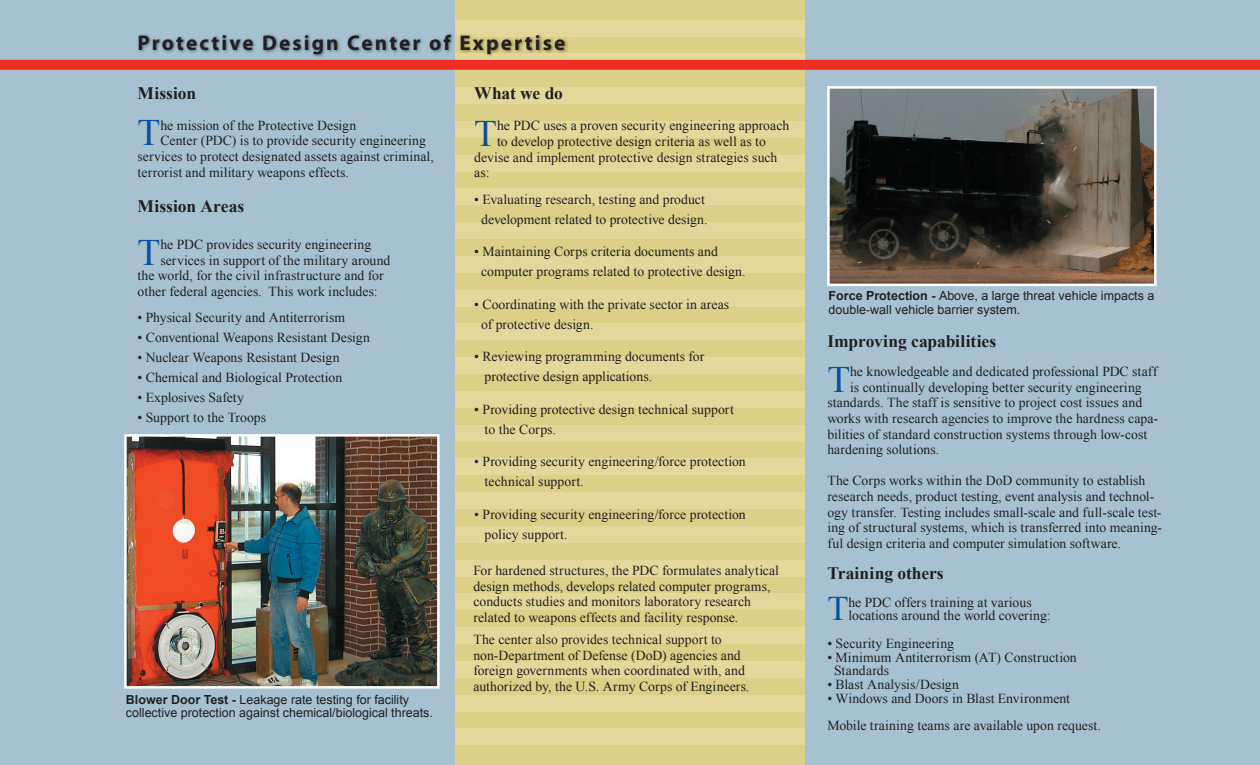
<style>
.page{position:relative;width:1260px;height:765px;background:#fff}
.page>*{position:absolute;margin:0;border:0;box-sizing:border-box;transform-origin:0 0}
.t1{font:37.38px "Times New Roman";color:#094fa3}
.t2{font:34.5px "Times New Roman";color:#094fa3}
.t3{font:700 21.25px "Myriad Pro";letter-spacing:.1em;color:#231f20}
.t4{font:700 17.5px "Times New Roman";letter-spacing:-.005em;color:#231f20}
.t5{font:13.75px/15.6px "Times New Roman";letter-spacing:.005em;color:#231f20}
.t6{font:12.5px/13.8px "Arial";color:#231f20}
.s1{font-weight:700}
</style>
<div class="page">
<div style="left:455px;top:0;width:350px;height:765px;background:#dbd087"></div>
<div style="left:455px;top:20px;width:350px;height:16px;background:#e3d89b"></div>
<svg style="left:455px;top:53px;width:350px;height:7px;background:#e3d296"></svg>
<div style="left:455px;top:87px;width:350px;height:17px;background:#e3d89b"></div>
<div style="left:455px;top:121px;width:350px;height:17px;background:#e3d89b"></div>
<div style="left:455px;top:155px;width:350px;height:17px;background:#e3d89b"></div>
<div style="left:455px;top:188px;width:350px;height:17px;background:#e3d89b"></div>
<div style="left:455px;top:222px;width:350px;height:17px;background:#e3d89b"></div>
<div style="left:455px;top:256px;width:350px;height:17px;background:#e3d89b"></div>
<div style="left:455px;top:290px;width:350px;height:17px;background:#e3d89b"></div>
<div style="left:455px;top:323px;width:350px;height:17px;background:#e3d89b"></div>
<div style="left:455px;top:357px;width:350px;height:17px;background:#e3d89b"></div>
<div style="left:455px;top:391px;width:350px;height:17px;background:#e3d89b"></div>
<div style="left:455px;top:425px;width:350px;height:17px;background:#e3d89b"></div>
<div style="left:455px;top:458px;width:350px;height:17px;background:#e3d89b"></div>
<div style="left:455px;top:492px;width:350px;height:17px;background:#e3d89b"></div>
<div style="left:455px;top:526px;width:350px;height:17px;background:#e3d89b"></div>
<div style="left:455px;top:560px;width:350px;height:17px;background:#e3d89b"></div>
<div style="left:455px;top:593px;width:350px;height:17px;background:#e3d89b"></div>
<div style="left:455px;top:627px;width:350px;height:17px;background:#e3d89b"></div>
<div style="left:455px;top:661px;width:350px;height:17px;background:#e3d89b"></div>
<div style="left:455px;top:695px;width:350px;height:17px;background:#e3d89b"></div>
<div style="left:455px;top:728px;width:350px;height:17px;background:#e3d89b"></div>
<div style="left:0;top:0;width:455px;height:765px;background:#a6c2d0"></div>
<div style="left:805px;top:1px;width:455px;height:764px;background:#a6c2d0"></div>
<img style="left:127px;top:437px;width:310px;height:249px">
<div style="left:124px;top:434px;width:316px;height:255px;border:2px solid #fff"></div>
<img style="left:830px;top:89px;width:324px;height:194px">
<div style="left:827px;top:86px;width:330px;height:200px;border:2px solid #fff"></div>
<div style="left:0;top:60px;width:1260px;height:10px;background:#ee2e22"></div>
<img style="left:138px;top:33px;width:431px;height:25px">
<img style="left:455px;top:33px;width:114px;height:3px">
<img style="left:455px;top:53px;width:114px;height:6px">
<h3 class="t3" style="left:138px;top:31px;width:429px">Protective Design Center of Expertise</h3>
<p class="t4" style="left:138px;top:81px;width:60px">Mission</p>
<h1 class="t1" style="left:138px;top:108px;width:24px">T</h1>
<p class="t5" style="left:160px;top:117px;width:197px">he mission of the Protective Design</p>
<p class="t5" style="left:160px;top:133px;width:267px">Center (PDC) is to provide security engineering</p>
<p class="t5" style="left:138px;top:148px;width:298px">services to protect designated assets against criminal,</p>
<p class="t5" style="left:138px;top:164px;width:213px">terrorist and military weapons effects.</p>
<p class="t4" style="left:138px;top:194px;width:108px">Mission Areas</p>
<h1 class="t1" style="left:138px;top:227px;width:24px">T</h1>
<p class="t5" style="left:160px;top:237px;width:212px">he PDC provides security engineering</p>
<p class="t5" style="left:160px;top:252px;width:232px">services in support of the military around</p>
<p class="t5" style="left:138px;top:268px;width:248px">the world, for the civil infrastructure and for</p>
<p class="t5" style="left:138px;top:283px;width:242px">other federal agencies. This work includes:</p>
<p class="t5" style="left:138px;top:310px;width:209px">• Physical Security and Antiterrorism</p>
<p class="t5" style="left:138px;top:330px;width:234px">• Conventional Weapons Resistant Design</p>
<p class="t5" style="left:138px;top:350px;width:203px">• Nuclear Weapons Resistant Design</p>
<p class="t5" style="left:138px;top:370px;width:206px">• Chemical and Biological Protection</p>
<p class="t5" style="left:138px;top:390px;width:108px">• Explosives Safety</p>
<p class="t5" style="left:138px;top:410px;width:130px">• Support to the Troops</p>
<p class="t6" style="left:126px;top:693px;width:309px"><span class="s1">Blower Door Test -</span> Leakage rate testing for facility collective protection against chemical/biological threats.</p>
<p class="t4" style="left:474px;top:81px;width:90px">What we do</p>
<h1 class="t1" style="left:474px;top:108px;width:24px">T</h1>
<p class="t5" style="left:497px;top:118px;width:294px">he PDC uses a proven security engineering approach</p>
<p class="t5" style="left:497px;top:133px;width:271px">to develop protective design criteria as well as to</p>
<p class="t5" style="left:474px;top:149px;width:305px">devise and implement protective design strategies such</p>
<p class="t5" style="left:474px;top:165px;width:17px">as:</p>
<p class="t5" style="left:474px;top:189px;width:235px;line-height:20px;text-align:center">• Evaluating research, testing and product development related to protective design.</p>
<p class="t5" style="left:481px;top:241px;width:266px;line-height:20px;text-indent:-7px">• Maintaining Corps criteria documents and computer programs related to protective design.</p>
<p class="t5" style="left:481px;top:294px;width:250px;line-height:20px;text-indent:-7px">• Coordinating with the private sector in areas of protective design.</p>
<p class="t5" style="left:485px;top:346px;width:221px;line-height:20px;text-indent:-10px">• Reviewing programming documents for protective design applications.</p>
<p class="t5" style="left:485px;top:399px;width:251px;line-height:20px;text-indent:-10px">• Providing protective design technical support to the Corps.</p>
<p class="t5" style="left:485px;top:451px;width:263px;line-height:20px;text-indent:-10px">• Providing security engineering/force protection technical support.</p>
<p class="t5" style="left:485px;top:504px;width:263px;line-height:20px;text-indent:-10px">• Providing security engineering/force protection policy support.</p>
<p class="t5" style="left:473px;top:563px;width:307px">For hardened structures, the PDC formulates analytical design methods, develops related computer programs, conducts studies and monitors laboratory research related to weapons effects and facility response.</p>
<p class="t5" style="left:473px;top:631px;width:278px">The center also provides technical support to non-Department of Defense (DoD) agencies and foreign governments when coordinated with, and authorized by, the U.S. Army Corps of Engineers.</p>
<p class="t6" style="left:829px;top:289px;width:327px"><span class="s1">Force Protection -</span> Above, a large threat vehicle impacts a double-wall vehicle barrier system.</p>
<p class="t4" style="left:827px;top:329px;width:171px">Improving capabilities</p>
<h1 class="t1" style="left:827px;top:354px;width:24px">T</h1>
<p class="t5" style="left:850px;top:363px;width:309px">he knowledgeable and dedicated profes sional PDC staff</p>
<p class="t5" style="left:850px;top:379px;width:293px">is continually developing better security engineering</p>
<p class="t5" style="left:827px;top:395px;width:316px">standards. The staff is sensitive to project cost issues and</p>
<p class="t5" style="left:827px;top:410px;width:332px">works with research agencies to improve the hardness capa-</p>
<p class="t5" style="left:827px;top:426px;width:322px">bilities of standard construction systems through low-cost</p>
<p class="t5" style="left:827px;top:442px;width:113px">hardening solutions.</p>
<p class="t5" style="left:827px;top:473px;width:336px">The Corps works within the DoD community to establish research needs, product testing, event analysis and technol&shy;ogy transfer. Testing includes small-scale and full-scale test&shy;ing of structural systems, which is transferred into meaning&shy;ful design criteria and computer simulation software.</p>
<p class="t4" style="left:827px;top:561px;width:118px">Training others</p>
<h2 class="t2" style="left:827px;top:586px;width:23px">T</h2>
<p class="t5" style="left:848px;top:595px;width:204px;line-height:13.8px">he PDC offers training at various locations around the world covering:</p>
<p class="t5" style="left:827px;top:635px;width:128px">• Security Engineering</p>
<p class="t5" style="left:834px;top:650px;width:244px;line-height:13.8px;text-indent:-7px">• Minimum Antiterrorism (AT) Construction<br>Standards</p>
<p class="t5" style="left:827px;top:677px;width:133px">• Blast Analysis/Design</p>
<p class="t5" style="left:827px;top:684px;width:275px;line-height:27.5px">• Windows and Doors in Blast Environment<br>Mobile training teams are available upon request.</p>
</div>
